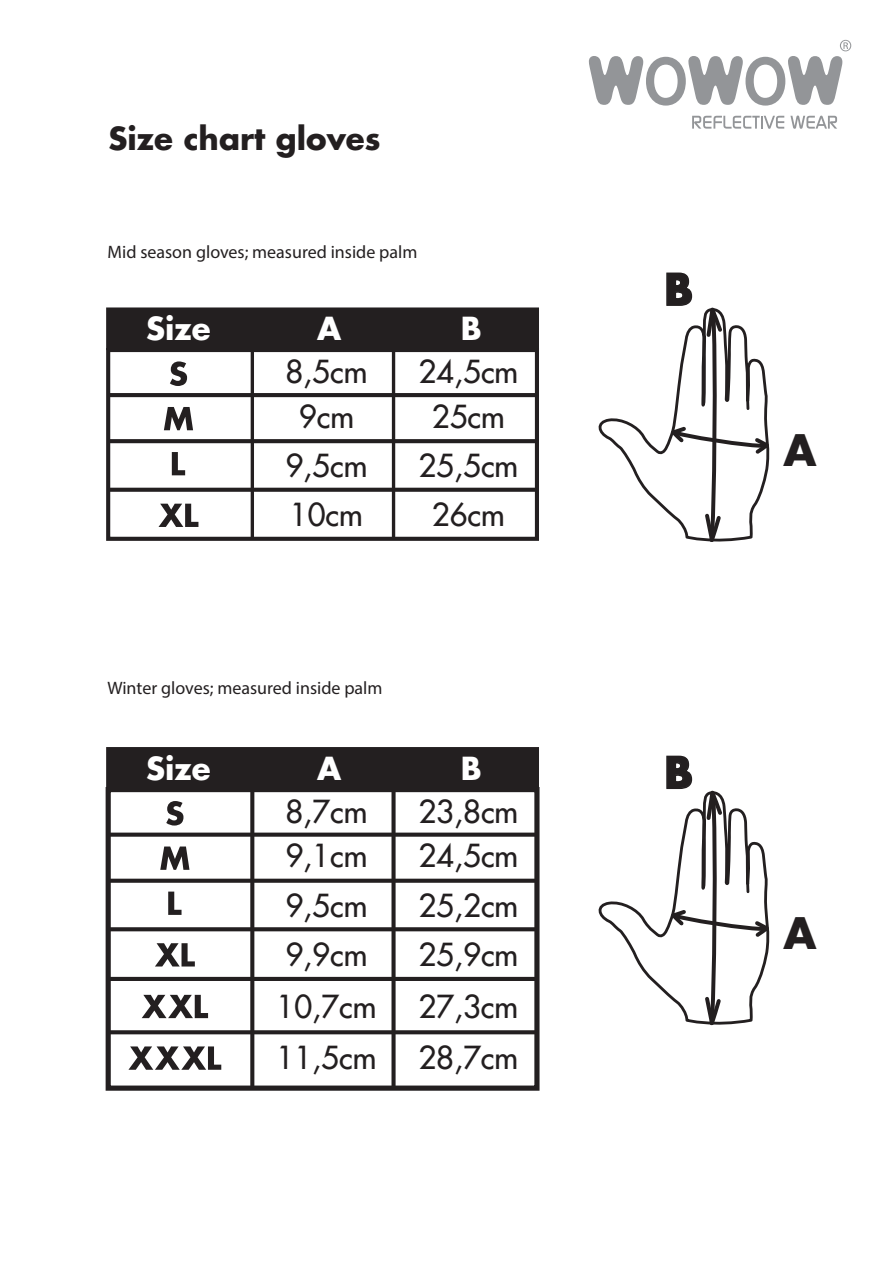
<style>
.page{position:relative;width:893px;height:1263px;background:#fff}
.page>*{position:absolute;margin:0;border:0;box-sizing:border-box;transform-origin:0 0}
.t1{font:700 42.3px "Futura Std";color:#231f20}
.t2{font:500 30.9px/44.8px "Futura Std";color:#231f20}
.t3{font:700 30.9px "Futura Std";color:#231f20}
.t4{font:700 30.9px "Futura Std";color:#fff}
.t5{font:18px "Myriad Pro";color:#231f20}
</style>
<div class="page">
<hr style="left:251px;top:310px;width:3px;height:229px;background:#231f20">
<hr style="left:392px;top:310px;width:3px;height:229px;background:#231f20">
<hr style="left:108px;top:393px;width:429px;height:4px;background:#231f20">
<svg style="left:111px;top:439px;width:423px;height:4px;background:#282425"></svg>
<svg style="left:111px;top:488px;width:423px;height:4px;background:#2d2a2b"></svg>
<div style="left:106px;top:348px;width:433px;height:193px;border:4px solid #231f20"></div>
<div style="left:106px;top:307px;width:433px;height:43px;background:#231f20;border:4px solid #231f20"></div>
<svg style="left:158px;top:504px;width:40px;height:23px"></svg>
<svg style="left:172px;top:452px;width:13px;height:23px"></svg>
<svg style="left:164px;top:407px;width:29px;height:23px"></svg>
<svg style="left:170px;top:361px;width:17px;height:25px"></svg>
<svg style="left:598px;top:272px;width:172px;height:270px"></svg>
<svg style="left:250px;top:793px;width:4px;height:292px"></svg>
<div style="left:391px;top:749px;width:5px;height:339px;background:#231f20"></div>
<div style="left:108px;top:832px;width:429px;height:5px;background:#231f20"></div>
<svg style="left:112px;top:879px;width:421px;height:4px;background:#2e2b2b"></svg>
<svg style="left:112px;top:927px;width:421px;height:4px;background:#2f2b2c"></svg>
<svg style="left:112px;top:1030px;width:421px;height:4px;background:#302c2d"></svg>
<hr style="left:108px;top:977px;width:429px;height:4px;background:#231f20">
<div style="left:106px;top:787px;width:433px;height:304px;border:5px solid #231f20"></div>
<div style="left:106px;top:747px;width:433px;height:43px;background:#231f20"></div>
<svg style="left:155px;top:943px;width:40px;height:23px"></svg>
<svg style="left:142px;top:995px;width:66px;height:23px"></svg>
<svg style="left:128px;top:1046px;width:93px;height:24px"></svg>
<svg style="left:168px;top:891px;width:14px;height:24px"></svg>
<svg style="left:160px;top:846px;width:29px;height:24px"></svg>
<svg style="left:166px;top:801px;width:17px;height:24px"></svg>
<svg style="left:598px;top:755px;width:172px;height:271px"></svg>
<svg style="left:589px;top:40px;width:262px;height:66px"></svg>
<svg style="left:692px;top:116px;width:92px;height:13px"></svg>
<svg style="left:790px;top:116px;width:47px;height:13px"></svg>
<p class="t3" style="left:109px;top:117px;width:274px">Size chart gloves</p>
<p class="t5" style="left:107px;top:240px;width:311px">Mid season gloves; measured inside palm</p>
<p class="t4" style="left:146px;top:308px;width:66px">Size</p>
<p class="t4" style="left:317px;top:308px;width:26px">A</p>
<p class="t4" style="left:461px;top:308px;width:22px">B</p>
<p class="t2" style="left:285px;top:349px;width:84px;text-align:center">8,5cm<br>9cm</p>
<p class="t2" style="left:285px;top:441px;width:84px;line-height:49.2px">9,5cm<br>10cm</p>
<p class="t2" style="left:418px;top:349px;width:101px;text-align:center">24,5cm<br>25cm</p>
<p class="t2" style="left:418px;top:441px;width:101px;line-height:49.2px;text-align:center">25,5cm<br>26cm</p>
<p class="t5" style="left:107px;top:676px;width:277px">Winter gloves; measured inside palm</p>
<p class="t4" style="left:146px;top:748px;width:66px">Size</p>
<p class="t4" style="left:317px;top:748px;width:26px">A</p>
<p class="t2" style="left:285px;top:789px;width:84px">8,7cm<br>9,1cm</p>
<p class="t2" style="left:285px;top:881px;width:84px;line-height:49.2px">9,5cm<br>9,9cm</p>
<p class="t4" style="left:461px;top:748px;width:22px">B</p>
<p class="t2" style="left:418px;top:789px;width:101px">23,8cm<br>24,5cm</p>
<p class="t2" style="left:418px;top:881px;width:101px;line-height:49.2px">25,2cm<br>25,9cm</p>
<p class="t2" style="left:276px;top:984px;width:101px">10,7cm</p>
<p class="t2" style="left:418px;top:984px;width:101px">27,3cm</p>
<p class="t2" style="left:276px;top:1035px;width:101px">11,5cm</p>
<p class="t2" style="left:418px;top:1035px;width:101px">28,7cm</p>
<h1 class="t1" style="left:664px;top:261px;width:30px">B</h1>
<h1 class="t1" style="left:783px;top:422px;width:35px">A</h1>
<h1 class="t1" style="left:664px;top:744px;width:30px">B</h1>
<h1 class="t1" style="left:783px;top:905px;width:35px">A</h1>
</div>
